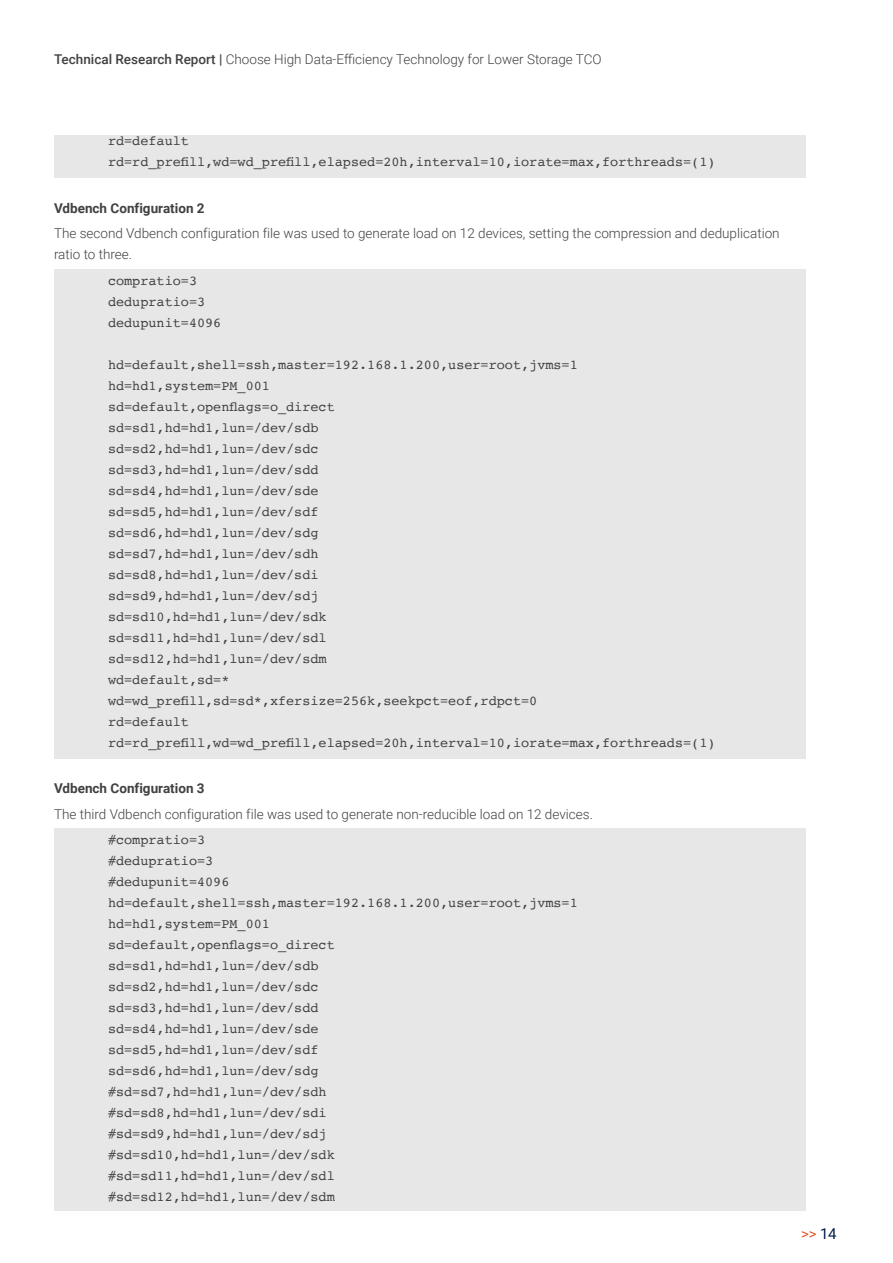
<style>
.page{position:relative;width:893px;height:1263px;background:#fff}
.page>*{position:absolute;margin:0;border:0;box-sizing:border-box;transform-origin:0 0}
.t1{font:15px "Roboto";color:#e0592a}
.Prowess_Meth_Courier{font:13.5px "Courier";color:#414042}
.Figure_Table_label{font:300 13.5px/21px "Roboto";color:#414042}
.Figure_Table_label-2{font:700 13.5px "Roboto";color:#414042}
.s1{font-weight:500}
.s2{color:#021d49}
</style>
<div class="page">
<div style="left:54px;top:829px;width:751px;height:382px;background:#e7e7e8"></div>
<div style="left:54px;top:269px;width:751px;height:489px;background:#e7e7e8"></div>
<div style="left:54px;top:135px;width:751px;height:43px;background:#e7e7e8"></div>
<p class="Figure_Table_label" style="left:54px;top:48px;width:549px"><span class="s1">Technical Research Report |</span> Choose High Data-Efficiency Technology for Lower Storage TCO</p>
<p class="Prowess_Meth_Courier" style="left:108px;top:130px;width:82px">rd=default</p>
<p class="Prowess_Meth_Courier" style="left:108px;top:151px;width:609px">rd=rd_prefill,wd=wd_prefill,elapsed=20h,interval=10,iorate=max,forthreads=(1)</p>
<p class="Figure_Table_label-2" style="left:54px;top:198px;width:152px">Vdbench Configuration 2</p>
<p class="Figure_Table_label" style="left:54px;top:222px;width:727px">The second Vdbench configuration file was used to generate load on 12 devices, setting the compression and deduplication ratio to three.</p>
<p class="Prowess_Meth_Courier" style="left:108px;top:270px;width:91px">compratio=3</p>
<p class="Prowess_Meth_Courier" style="left:108px;top:291px;width:99px">dedupratio=3</p>
<p class="Prowess_Meth_Courier" style="left:108px;top:312px;width:115px">dedupunit=4096</p>
<p class="Prowess_Meth_Courier" style="left:108px;top:354px;width:471px">hd=default,shell=ssh,master=192.168.1.200,user=root,jvms=1</p>
<p class="Prowess_Meth_Courier" style="left:108px;top:375px;width:164px">hd=hd1,system=PM_001</p>
<p class="Prowess_Meth_Courier" style="left:108px;top:396px;width:228px">sd=default,openflags=o_direct</p>
<p class="Prowess_Meth_Courier" style="left:108px;top:417px;width:212px">sd=sd1,hd=hd1,lun=/dev/sdb</p>
<p class="Prowess_Meth_Courier" style="left:108px;top:438px;width:212px">sd=sd2,hd=hd1,lun=/dev/sdc</p>
<p class="Prowess_Meth_Courier" style="left:108px;top:459px;width:212px">sd=sd3,hd=hd1,lun=/dev/sdd</p>
<p class="Prowess_Meth_Courier" style="left:108px;top:480px;width:212px">sd=sd4,hd=hd1,lun=/dev/sde</p>
<p class="Prowess_Meth_Courier" style="left:108px;top:501px;width:212px">sd=sd5,hd=hd1,lun=/dev/sdf</p>
<p class="Prowess_Meth_Courier" style="left:108px;top:522px;width:212px">sd=sd6,hd=hd1,lun=/dev/sdg</p>
<p class="Prowess_Meth_Courier" style="left:108px;top:543px;width:212px">sd=sd7,hd=hd1,lun=/dev/sdh</p>
<p class="Prowess_Meth_Courier" style="left:108px;top:564px;width:212px">sd=sd8,hd=hd1,lun=/dev/sdi</p>
<p class="Prowess_Meth_Courier" style="left:108px;top:585px;width:212px">sd=sd9,hd=hd1,lun=/dev/sdj</p>
<p class="Prowess_Meth_Courier" style="left:108px;top:606px;width:220px">sd=sd10,hd=hd1,lun=/dev/sdk</p>
<p class="Prowess_Meth_Courier" style="left:108px;top:627px;width:220px">sd=sd11,hd=hd1,lun=/dev/sdl</p>
<p class="Prowess_Meth_Courier" style="left:108px;top:648px;width:220px">sd=sd12,hd=hd1,lun=/dev/sdm</p>
<p class="Prowess_Meth_Courier" style="left:108px;top:669px;width:123px">wd=default,sd=*</p>
<p class="Prowess_Meth_Courier" style="left:108px;top:690px;width:431px">wd=wd_prefill,sd=sd*,xfersize=256k,seekpct=eof,rdpct=0</p>
<p class="Prowess_Meth_Courier" style="left:108px;top:711px;width:82px">rd=default</p>
<p class="Prowess_Meth_Courier" style="left:108px;top:732px;width:609px">rd=rd_prefill,wd=wd_prefill,elapsed=20h,interval=10,iorate=max,forthreads=(1)</p>
<p class="Figure_Table_label-2" style="left:54px;top:779px;width:152px">Vdbench Configuration 3</p>
<p class="Figure_Table_label" style="left:54px;top:803px;width:540px">The third Vdbench configuration file was used to generate non-reducible load on 12 devices.</p>
<p class="Prowess_Meth_Courier" style="left:108px;top:829px;width:99px">#compratio=3</p>
<p class="Prowess_Meth_Courier" style="left:108px;top:850px;width:107px">#dedupratio=3</p>
<p class="Prowess_Meth_Courier" style="left:108px;top:871px;width:123px">#dedupunit=4096</p>
<p class="Prowess_Meth_Courier" style="left:108px;top:892px;width:471px">hd=default,shell=ssh,master=192.168.1.200,user=root,jvms=1</p>
<p class="Prowess_Meth_Courier" style="left:108px;top:913px;width:164px">hd=hd1,system=PM_001</p>
<p class="Prowess_Meth_Courier" style="left:108px;top:934px;width:228px">sd=default,openflags=o_direct</p>
<p class="Prowess_Meth_Courier" style="left:108px;top:955px;width:212px">sd=sd1,hd=hd1,lun=/dev/sdb</p>
<p class="Prowess_Meth_Courier" style="left:108px;top:976px;width:212px">sd=sd2,hd=hd1,lun=/dev/sdc</p>
<p class="Prowess_Meth_Courier" style="left:108px;top:997px;width:212px">sd=sd3,hd=hd1,lun=/dev/sdd</p>
<p class="Prowess_Meth_Courier" style="left:108px;top:1018px;width:212px">sd=sd4,hd=hd1,lun=/dev/sde</p>
<p class="Prowess_Meth_Courier" style="left:108px;top:1039px;width:212px">sd=sd5,hd=hd1,lun=/dev/sdf</p>
<p class="Prowess_Meth_Courier" style="left:108px;top:1060px;width:212px">sd=sd6,hd=hd1,lun=/dev/sdg</p>
<p class="Prowess_Meth_Courier" style="left:108px;top:1081px;width:220px">#sd=sd7,hd=hd1,lun=/dev/sdh</p>
<p class="Prowess_Meth_Courier" style="left:108px;top:1102px;width:220px">#sd=sd8,hd=hd1,lun=/dev/sdi</p>
<p class="Prowess_Meth_Courier" style="left:108px;top:1123px;width:220px">#sd=sd9,hd=hd1,lun=/dev/sdj</p>
<p class="Prowess_Meth_Courier" style="left:108px;top:1144px;width:228px">#sd=sd10,hd=hd1,lun=/dev/sdk</p>
<p class="Prowess_Meth_Courier" style="left:108px;top:1165px;width:228px">#sd=sd11,hd=hd1,lun=/dev/sdl</p>
<p class="Prowess_Meth_Courier" style="left:108px;top:1186px;width:228px">#sd=sd12,hd=hd1,lun=/dev/sdm</p>
<p class="t1" style="left:801px;top:1223px;width:37px">&gt;&gt; <span class="s2">14</span></p>
</div>
